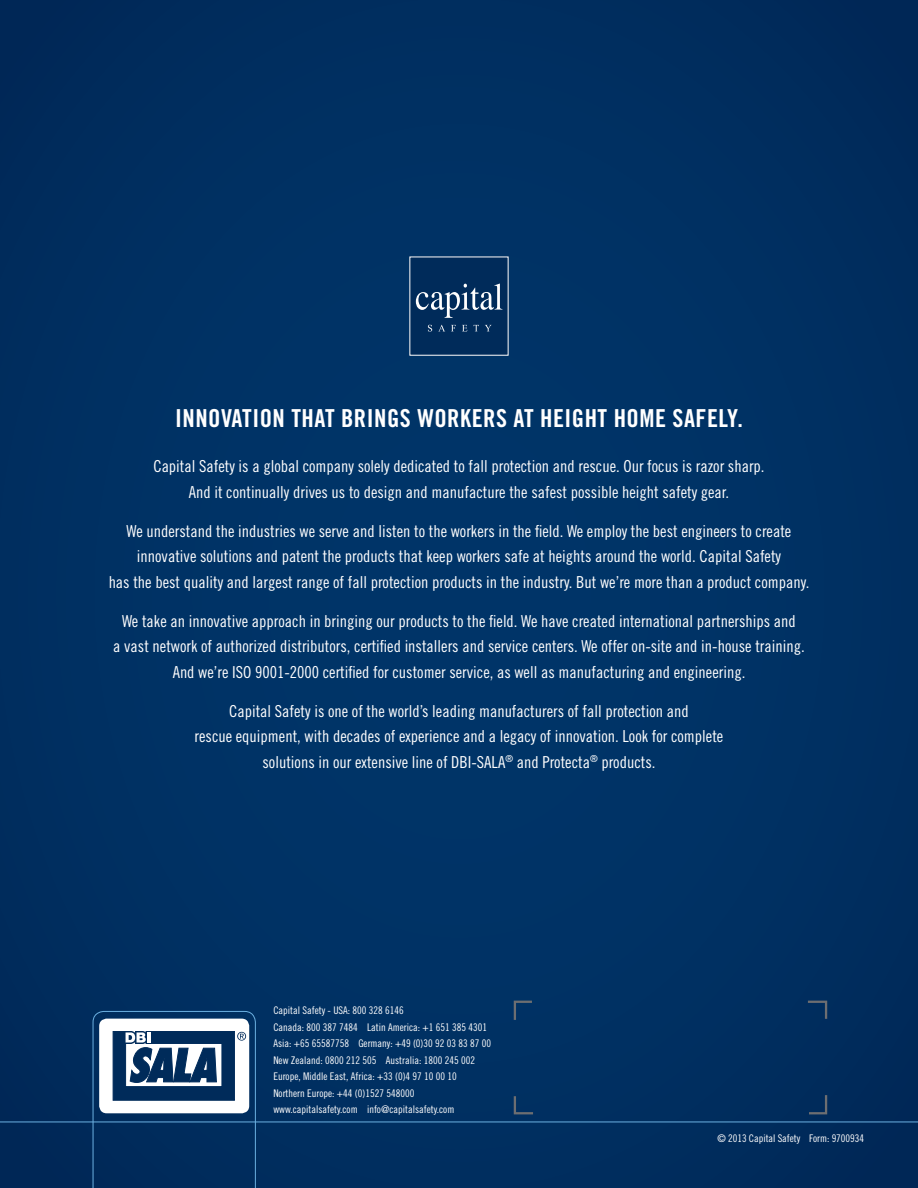
<style>
.page{position:relative;width:918px;height:1188px;background:#003163}
.page>*{position:absolute;margin:0;border:0;box-sizing:border-box;transform-origin:0 0}
.t1{font:24.75px "Trade Gothic LT Std Bd Cn 20";color:#fff}
.t2{font:16.5px/25.5px "Trade Gothic LT Std Cn 18";color:#fff;text-align:center}
.t3{font:10.5px/16.5px "Trade Gothic LT Std Cn 18";color:#fff}
</style>
<div class="page">
<div style="left:410px;top:257px;width:98px;height:98px;background:#002b5a"></div>
<svg style="left:416px;top:284px;width:86px;height:34px"></svg>
<svg style="left:428px;top:325px;width:4px;height:7px"></svg>
<svg style="left:439px;top:325px;width:6px;height:6px"></svg>
<svg style="left:451px;top:325px;width:5px;height:6px"></svg>
<svg style="left:462px;top:325px;width:6px;height:6px"></svg>
<svg style="left:474px;top:325px;width:5px;height:6px"></svg>
<svg style="left:485px;top:325px;width:7px;height:6px"></svg>
<hr style="left:0;top:1122px;width:918px;height:1px;background:#6bb0e1">
<svg style="left:93px;top:1011px;width:163px;height:177px"></svg>
<svg style="left:514px;top:1096px;width:19px;height:18px"></svg>
<svg style="left:514px;top:1001px;width:18px;height:19px"></svg>
<svg style="left:809px;top:1095px;width:18px;height:19px"></svg>
<svg style="left:808px;top:1001px;width:19px;height:18px"></svg>
<h1 class="t1" style="left:175px;top:403px;width:12px">INNOVATION</h1>
<h1 class="t1" style="left:291px;top:403px;width:12px">THAT</h1>
<h1 class="t1" style="left:341px;top:403px;width:25px">BRINGS</h1>
<h1 class="t1" style="left:417px;top:403px;width:14px">WORKERS</h1>
<h1 class="t1" style="left:514px;top:403px;width:39px">AT HEIGHT</h1>
<h1 class="t1" style="left:614px;top:403px;width:14px">HOME</h1>
<h1 class="t1" style="left:673px;top:403px;width:12px">SAFE</h1>
<h1 class="t1" style="left:719px;top:403px;width:26px">LY.</h1>
<p class="t2" style="left:153px;top:454px;width:613px">Capital Safety is a global company solely dedicated to fall protection and rescue. Our focus is razor sharp.<br>And it continually drives us to design and manufacture the safest possible height safety gear.</p>
<p class="t2" style="left:109px;top:518px;width:702px">We understand the industries we serve and listen to the workers in the field. We employ the best engineers to create innovative solutions and patent the products that keep workers safe at heights around the world. Capital Safety<br>has the best quality and largest range of fall protection products in the industry. But we’re more than a product company.</p>
<p class="t2" style="left:113px;top:608px;width:693px">We take an innovative approach in bringing our products to the field. We have created international partnerships and<br>a vast network of authorized distributors, certified installers and service centers. We offer on-site and in-house training.<br>And we’re ISO 9001-2000 certified for customer service, as well as manufacturing and engineering.</p>
<p class="t2" style="left:195px;top:698px;width:530px">Capital Safety is one of the world’s leading manufacturers of fall protection and<br>rescue equipment, with decades of experience and a legacy of innovation. Look for complete solutions in our extensive line of DBI-SALA<sup>®</sup> and Protecta<sup>®</sup> products.</p>
<p class="t3" style="left:273px;top:1002px;width:219px">Capital Safety - USA: 800 328 6146<br>Canada: 800 387 7484 Latin America: +1 651 385 4301<br>Asia: +65 65587758 Germany: +49 (0)30 92 03 83 87 00<br>New Zealand: 0800 212 505 Australia: 1800 245 002<br>Europe, Middle East, Africa: +33 (0)4 97 10 00 10<br>Northern Europe: +44 (0)1527 548000 www.capitalsafety.com info@capitalsafety.com</p>
<p class="t3" style="left:718px;top:1129px;width:148px">© 2013 Capital Safety Form: 9700934</p>
</div>
